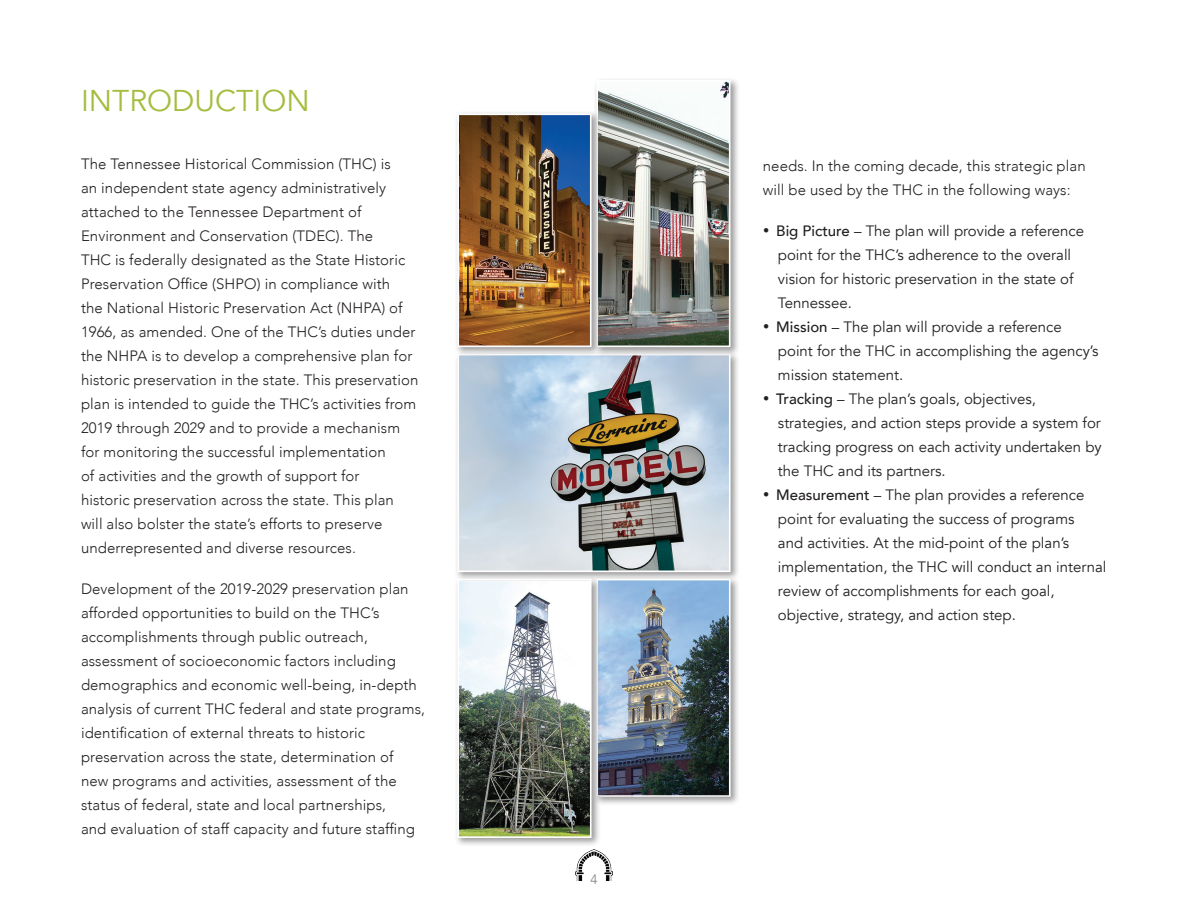
<style>
.page{position:relative;width:1188px;height:918px;background:#fff}
.page>*{position:absolute;margin:0;border:0;box-sizing:border-box;transform-origin:0 0}
.t1{font:30px "Avenir";color:#a4bd3f}
.t2{font:300 15px/24px "Avenir";letter-spacing:.005em;color:#231f20}
.t3{font:15px/24px "Avenir";color:#231f20}
.t4{font:300 13.5px "Avenir";color:#85807b}
.s1{font-weight:500}
</style>
<div class="page">
<img style="left:575px;top:849px;width:38px;height:31px">
<div style="left:455px;top:351px;width:285px;height:231px;background:#231f20;opacity:.45"></div>
<img style="left:460px;top:357px;width:268px;height:212px">
<div style="left:457px;top:354px;width:274px;height:218px;border:2px solid #fff"></div>
<div style="left:594px;top:576px;width:146px;height:230px;background:#231f20;opacity:.45"></div>
<img style="left:601px;top:582px;width:127px;height:212px">
<div style="left:596px;top:579px;width:135px;height:218px;border:2px solid #fff"></div>
<div style="left:455px;top:576px;width:146px;height:271px;background:#231f20;opacity:.45"></div>
<img style="left:460px;top:582px;width:129px;height:253px">
<div style="left:457px;top:579px;width:135px;height:259px;border:2px solid #fff"></div>
<div style="left:594px;top:77px;width:146px;height:279px;background:#231f20;opacity:.45"></div>
<img style="left:599px;top:83px;width:129px;height:261px">
<div style="left:596px;top:80px;width:135px;height:267px;border:2px solid #fff"></div>
<div style="left:455px;top:111px;width:146px;height:245px;background:#231f20;opacity:.45"></div>
<img style="left:460px;top:117px;width:129px;height:227px">
<div style="left:457px;top:114px;width:135px;height:233px;border:2px solid #fff"></div>
<h1 class="t1" style="left:81px;top:82px;width:230px">INTRODUCTION</h1>
<p class="t2" style="left:81px;top:152px;width:339px">The Tennessee Historical Commission (THC) is<br>an independent state agency administratively attached to the Tennessee Department of Environment and Conservation (TDEC). The<br>THC is federally designated as the State Historic Preservation Office (SHPO) in compliance with<br>the National Historic Preservation Act (NHPA) of 1966, as amended. One of the THC’s duties under the NHPA is to develop a comprehensive plan for historic preservation in the state. This preservation plan is intended to guide the THC’s activities from 2019 through 2029 and to provide a mechanism for monitoring the successful implementation<br>of activities and the growth of support for<br>historic preservation across the state. This plan will also bolster the state’s efforts to preserve underrepresented and diverse resources.</p>
<p class="t2" style="left:81px;top:577px;width:346px">Development of the 2019-2029 preservation plan afforded opportunities to build on the THC’s accomplishments through public outreach, assessment of socioeconomic factors including demographics and economic well-being, in-depth analysis of current THC federal and state programs, identification of external threats to historic preservation across the state, determination of<br>new programs and activities, assessment of the status of federal, state and local partnerships,<br>and evaluation of staff capacity and future staffing</p>
<p class="t4" style="left:591px;top:871px;width:9px">4</p>
<p class="t2" style="left:763px;top:153px;width:324px">needs. In the coming decade, this strategic plan will be used by the THC in the following ways:</p>
<p class="t3" style="left:778px;top:219px;width:308px;text-indent:-15px">• <span class="s1">Big Picture</span> – The plan will provide a reference point for the THC’s adherence to the overall vision for historic preservation in the state of Tennessee.</p>
<p class="t3" style="left:778px;top:315px;width:322px;text-indent:-15px">• <span class="s1">Mission</span> – The plan will provide a reference point for the THC in accomplishing the agency’s mission statement.</p>
<p class="t3" style="left:778px;top:387px;width:325px;text-indent:-15px">• <span class="s1">Tracking</span> – The plan’s goals, objectives, strategies, and action steps provide a system for tracking progress on each activity undertaken by the THC and its partners.</p>
<p class="t3" style="left:778px;top:483px;width:330px;text-indent:-15px">• <span class="s1">Measurement</span> – The plan provides a reference point for evaluating the success of programs<br>and activities. At the mid-point of the plan’s implementation, the THC will conduct an internal review of accomplishments for each goal, objective, strategy, and action step.</p>
</div>
